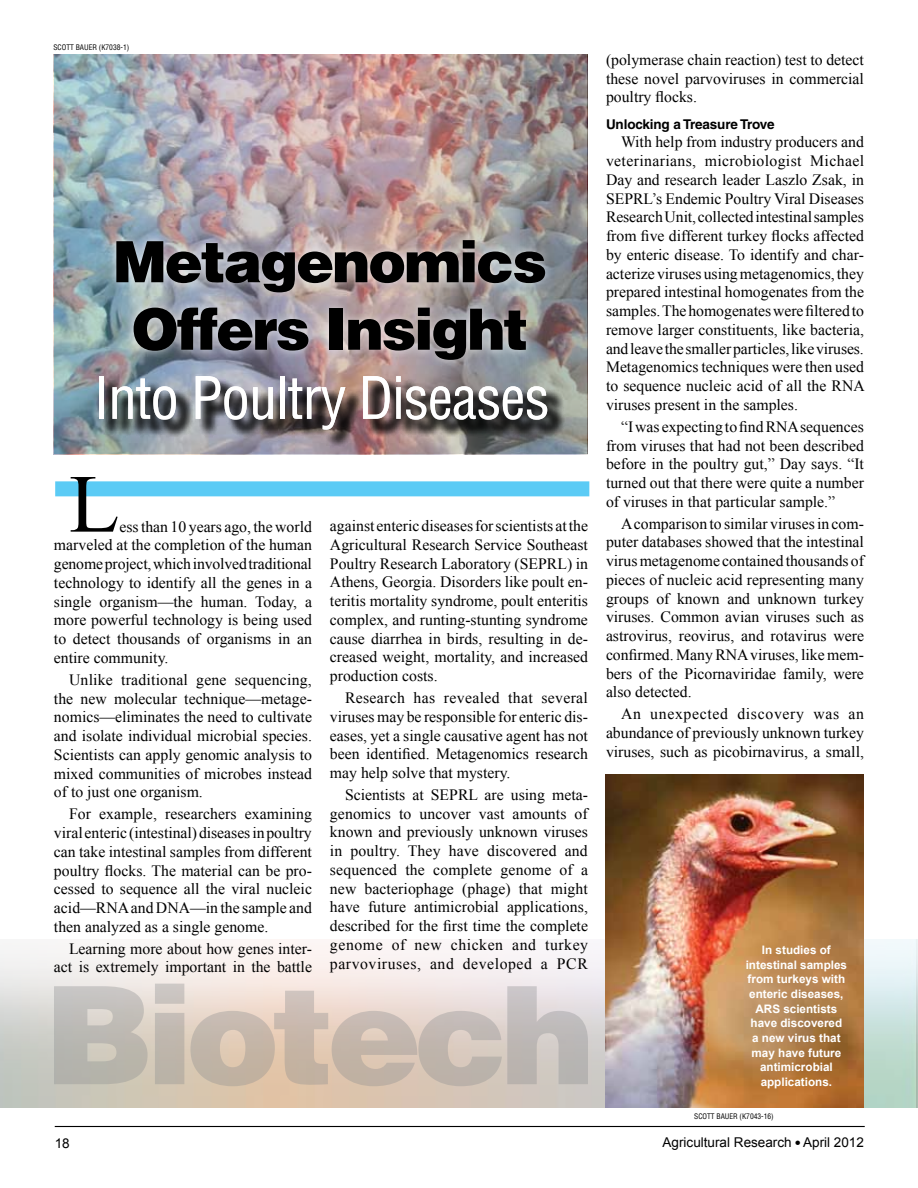
<style>
.page{position:relative;width:918px;height:1188px;background:#fff}
.page>*{position:absolute;margin:0;border:0;box-sizing:border-box;transform-origin:0 0}
.t1{font:82.5px "Times New Roman";color:#000}
.t2{font:900 57px/67.5px "Helvetica";letter-spacing:-.035em;color:#000;text-align:center}
.t3{font:condensed 57px "Helvetica";letter-spacing:-.02em;color:#fff}
.t4{font:15.75px/18.8px "Times New Roman";color:#000;text-align:justify}
.t5{font:13.5px "Arial";color:#000}
.t6{font:700 13.5px "Helvetica";letter-spacing:-.01em;color:#000}
.t7{font:700 11.7px/14.7px "Arial";color:#fff;text-align:center}
.t8{font:condensed 7.5px "Helvetica";color:#000}
.t9{font:6px "Monotype Sorts";color:#000}
</style>
<div class="page">
<hr style="left:55px;top:1126px;width:810px;height:1px;background:#000">
<img style="left:0;top:939px;width:918px;height:168px">
<img style="left:606px;top:774px;width:258px;height:333px">
<div style="left:55px;top:481px;width:534px;height:15px;background:#5bcbf5"></div>
<svg style="left:54px;top:984px;width:534px;height:102px"></svg>
<img style="left:54px;top:54px;width:534px;height:400px">
<div style="left:107px;top:230px;width:447px;height:139px;background:#fff;opacity:.75"></div>
<div style="left:102px;top:379px;width:463px;height:69px;background:#000;opacity:.75"></div>
<p class="t8" style="left:53px;top:43px;width:77px">Scott bauer (K7038-1)</p>
<h2 class="t2" style="left:113px;top:226px;width:436px">Metagenomics<br>Offers Insight</h2>
<h2 class="t3" style="left:94px;top:362px;width:458px">Into Poultry Diseases</h2>
<h1 class="t1" style="left:69px;top:449px;width:52px">L</h1>
<p class="t4" style="left:54px;top:517px;width:260px;text-indent:65px">ess than 10 years ago, the world marveled at the completion of the human genome project, which involved traditional technology to identify all the genes in a single organism—the human. Today, a more powerful technology is being used to detect thousands of organisms in an entire community.</p>
<p class="t4" style="left:54px;top:670px;width:260px;text-indent:15px">Unlike traditional gene sequencing, the new molecular technique—metage&shy;nomics—eliminates the need to cultivate and isolate individual microbial species.<br>Scientists can apply genomic analysis to mixed communities of microbes instead of to just one organism.</p>
<p class="t4" style="left:54px;top:804px;width:260px;text-indent:15px">For example, researchers examining viral enteric (intestinal) diseases in poultry can take intestinal samples from different poultry flocks. The material can be pro&shy;cessed to sequence all the viral nucleic acid—RNA and DNA—in the sample and then analyzed as a single genome.</p>
<p class="t4" style="left:54px;top:939px;width:260px;text-align:right">Learning more about how genes inter&shy;act is extremely important in the battle</p>
<p class="t4" style="left:330px;top:516px;width:260px">against enteric diseases for scientists at the Agricultural Research Service Southeast Poultry Research Laboratory (SEPRL) in Athens, Georgia. Disorders like poult en&shy;teritis mortality syndrome, poult enteritis complex, and runting-stunting syndrome cause diarrhea in birds, resulting in de&shy;creased weight, mortality, and increased production costs.</p>
<p class="t4" style="left:330px;top:688px;width:260px;text-indent:15px">Research has revealed that several viruses may be responsible for enteric dis&shy;eases, yet a single causative agent has not been identified. Metagenomics research may help solve that mystery.</p>
<p class="t4" style="left:330px;top:785px;width:260px;text-indent:15px">Scientists at SEPRL are using meta&shy;genomics to uncover vast amounts of known and previously unknown viruses in poultry. They have discovered and sequenced the complete genome of a new bacteriophage (phage) that might have future antimicrobial applications, described for the first time the complete genome of new chicken and turkey parvoviruses, and developed a PCR</p>
<p class="t4" style="left:606px;top:50px;width:260px">(polymerase chain reaction) test to detect these novel parvoviruses in commercial poultry flocks.</p>
<p class="t6" style="left:606px;top:116px;width:170px">Unlocking a Treasure Trove</p>
<p class="t4" style="left:606px;top:133px;width:260px;text-indent:15px">With help from industry producers and veterinarians, microbiologist Michael Day and research leader Laszlo Zsak, in SEPRL’s Endemic Poultry Viral Diseases Research Unit, collected intestinal samples from five different turkey flocks affected by enteric disease. To identify and char&shy;acterize viruses using metagenomics, they prepared intestinal homogenates from the samples. The homogenates were filtered to remove larger constituents, like bacteria, and leave the smaller particles, like viruses.<br>Metagenomics techniques were then used to sequence nucleic acid of all the RNA viruses present in the samples.</p>
<p class="t4" style="left:606px;top:417px;width:260px;text-indent:15px">“I was expecting to find RNA sequences from viruses that had not been described before in the poultry gut,” Day says. “It turned out that there were quite a number of viruses in that particular sample.”</p>
<p class="t4" style="left:606px;top:514px;width:260px;text-indent:15px">A comparison to similar viruses in com&shy;puter databases showed that the intestinal virus metagenome contained thousands of pieces of nucleic acid representing many groups of known and unknown turkey viruses. Common avian viruses such as astrovirus, reovirus, and rotavirus were confirmed. Many RNA viruses, like mem&shy;bers of the Picornaviridae family, were also detected.</p>
<p class="t4" style="left:606px;top:705px;width:260px;text-indent:15px">An unexpected discovery was an abundance of previously unknown turkey viruses, such as picobirnavirus, a small,</p>
<p class="t7" style="left:746px;top:943px;width:103px">In studies of intestinal samples from turkeys with enteric diseases,<br>ARS scientists have discovered<br>a new virus that may have future antimicrobial applications.</p>
<p class="t8" style="left:694px;top:1111px;width:10px">SCOTT</p>
<p class="t8" style="left:717px;top:1111px;width:6px">BAUER</p>
<p class="t8" style="left:740px;top:1111px;width:36px">(K7043-16)</p>
<p class="t5" style="left:55px;top:1134px;width:17px">18</p>
<p class="t5" style="left:663px;top:1133px;width:131px">Agricultural Research</p>
<p class="t9" style="left:795px;top:1140px;width:6px">l</p>
<p class="t5" style="left:803px;top:1133px;width:62px">April 2012</p>
</div>
